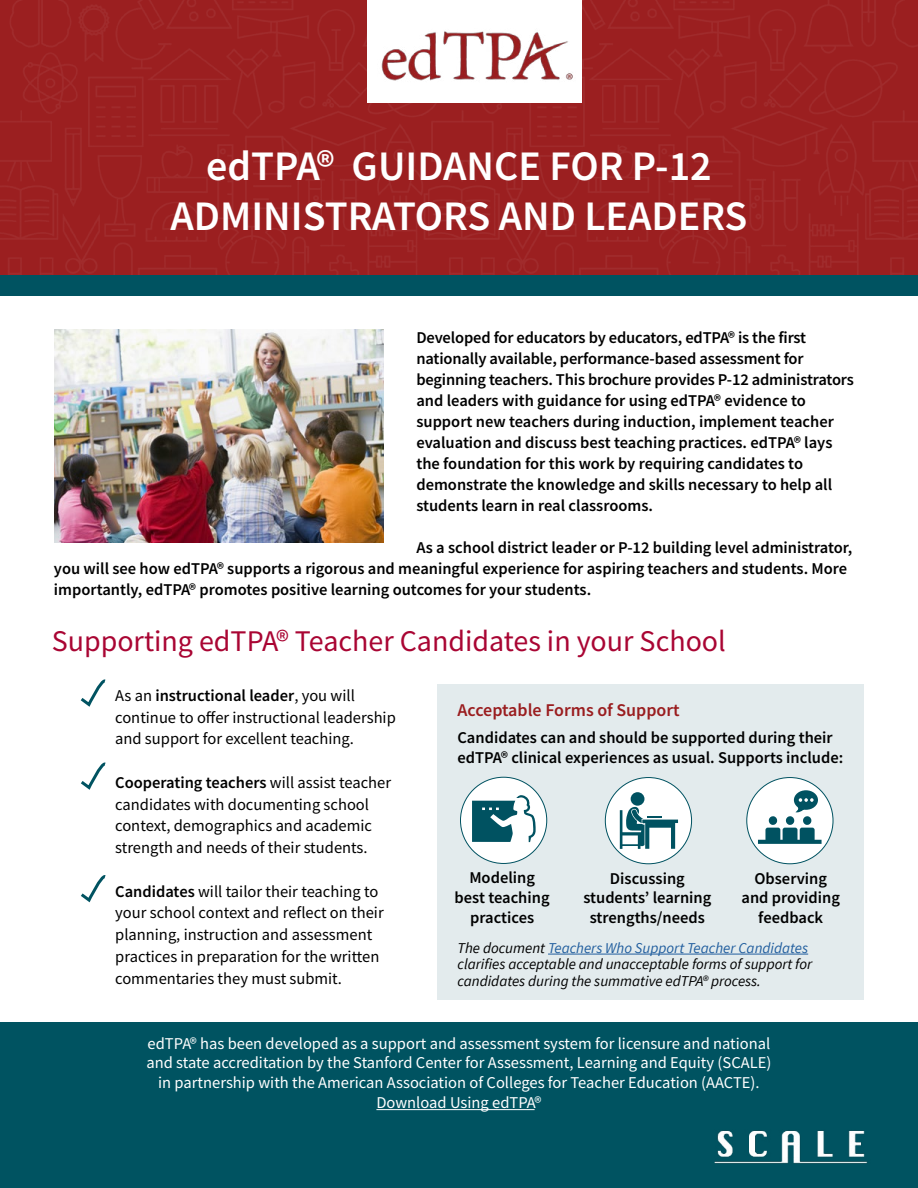
<style>
.page{position:relative;width:918px;height:1188px;background:#fff}
.page>*{position:absolute;margin:0;border:0;box-sizing:border-box;transform-origin:0 0}
.t1{font:600 42px/50.4px "Source Sans Pro";color:#fff;text-align:center}
.t2{font:30px "Source Sans Pro";color:#a90533}
.t3{font:600 18px "Source Sans Pro";color:#9a1d1f}
.t4{font:600 16.5px/21px "Source Sans Pro";color:#000}
.t5{font:16.5px/21.8px "Source Sans Pro";color:#000}
.t6{font:16.5px/19.8px "Source Sans Pro";color:#fff;text-align:center}
.t7{font:italic 15px/16.5px "Source Sans Pro";color:#000}
.s1{font-weight:600}
.s2{color:#215e9e}
</style>
<div class="page">
<div style="left:437px;top:684px;width:427px;height:316px;background:#e3ebed"></div>
<div style="left:0;top:1022px;width:918px;height:166px;background:#005361"></div>
<div style="left:0;top:260px;width:918px;height:36px;background:#005361"></div>
<img style="left:0;top:0;width:918px;height:274px">
<img style="left:367px;top:0;width:214px;height:103px">
<hr style="left:376px;top:1109px;width:159px;height:1px;background:#fff">
<svg style="left:80px;top:679px;width:26px;height:28px"></svg>
<svg style="left:81px;top:762px;width:25px;height:28px"></svg>
<svg style="left:81px;top:875px;width:25px;height:28px"></svg>
<img style="left:54px;top:329px;width:329px;height:213px">
<hr style="left:548px;top:954px;width:260px;height:1px;background:#215e9e">
<div style="left:460px;top:777px;width:87px;height:86px;background:#fff;border-radius:50%"></div>
<svg style="left:472px;top:795px;width:64px;height:47px"></svg>
<div style="left:605px;top:778px;width:87px;height:86px;background:#fff;border-radius:50%"></div>
<div style="left:747px;top:778px;width:86px;height:86px;background:#fff;border-radius:50%"></div>
<svg style="left:758px;top:790px;width:64px;height:54px"></svg>
<div style="left:631px;top:792px;width:13px;height:14px;background:#005261;border-radius:50%"></div>
<svg style="left:620px;top:806px;width:58px;height:43px"></svg>
<img style="left:714px;top:1130px;width:154px;height:34px">
<h1 class="t1" style="left:170px;top:140px;width:579px">edTPA® GUIDANCE FOR P-12<br>ADMINISTRATORS AND LEADERS</h1>
<p class="t4" style="left:416px;top:327px;width:439px">Developed for educators by educators, edTPA® is the first nationally available, performance-based assessment for beginning teachers. This brochure provides P-12 administrators and leaders with guidance for using edTPA® evidence to support new teachers during induction, implement teacher evaluation and discuss best teaching practices. edTPA® lays the foundation for this work by requiring candidates to demonstrate the knowledge and skills necessary to help all students learn in real classrooms.</p>
<p class="t4" style="left:54px;top:537px;width:800px;text-indent:362px">As a school district leader or P-12 building level administrator, you will see how edTPA® supports a rigorous and meaningful experience for aspiring teachers and students. More importantly, edTPA® promotes positive learning outcomes for your students.</p>
<h2 class="t2" style="left:52px;top:622px;width:676px">Supporting edTPA® Teacher Candidates in your School</h2>
<p class="t5" style="left:115px;top:684px;width:282px">As an <span class="s1">instructional leader</span>, you will continue to offer instructional leadership and support for excellent teaching.</p>
<p class="t5" style="left:115px;top:771px;width:278px"><span class="s1">Cooperating teachers</span> will assist teacher candidates with documenting school context, demographics and academic strength and needs of their students.</p>
<p class="t5" style="left:115px;top:880px;width:270px"><span class="s1">Candidates</span> will tailor their teaching to your school context and reflect on their planning, instruction and assessment practices in preparation for the written commentaries they must submit.</p>
<p class="t3" style="left:458px;top:698px;width:224px">Acceptable Forms of Support</p>
<p class="t4" style="left:457px;top:727px;width:387px;line-height:19.8px">Candidates can and should be supported during their edTPA® clinical experiences as usual. Supports include:</p>
<p class="t4" style="left:455px;top:868px;width:97px;line-height:19.8px;text-align:center">Modeling best teaching practices</p>
<p class="t4" style="left:583px;top:868px;width:129px;line-height:19.8px;text-align:center">Discussing students’ learning strengths/needs</p>
<p class="t4" style="left:742px;top:868px;width:100px;line-height:19.8px;text-align:center">Observing and providing feedback</p>
<p class="t7" style="left:458px;top:940px;width:356px">The document <span class="s2">Teachers Who Support Teacher Candidates </span>clarifies acceptable and unacceptable forms of support for candidates during the summative edTPA® process.</p>
<p class="t6" style="left:147px;top:1033px;width:626px">edTPA® has been developed as a support and assessment system for licensure and national and state accreditation by the Stanford Center for Assessment, Learning and Equity (SCALE) in partnership with the American Association of Colleges for Teacher Education (AACTE).<br>Download Using edTPA®</p>
</div>
